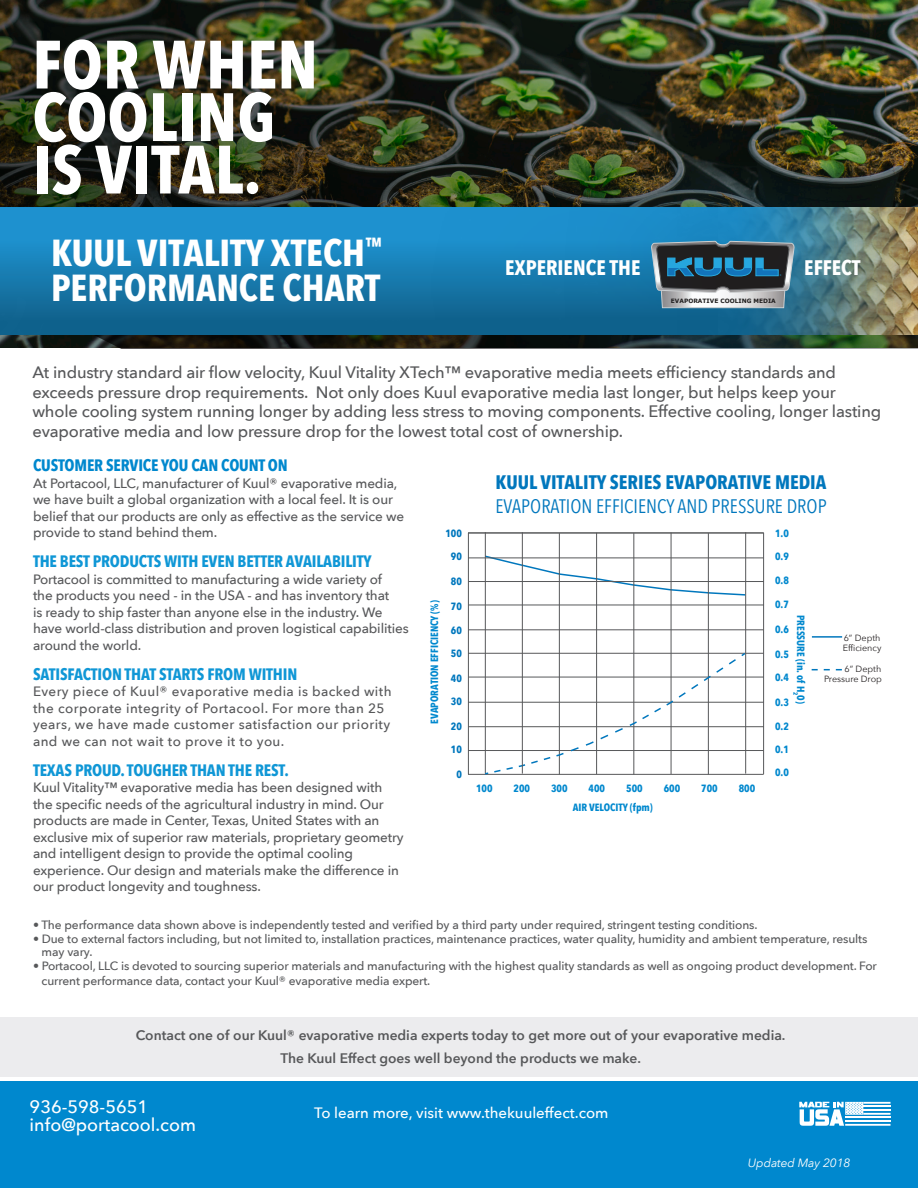
<style>
.page{position:relative;width:918px;height:1188px;background:#fff}
.page>*{position:absolute;margin:0;border:0;box-sizing:border-box;transform-origin:0 0}
.t1{font:700 67.5px/52.5px "Avenir Next Condensed";color:#fff}
.t2{font:700 37.5px "Avenir Next Condensed";color:#fff}
.t3{font:700 21.9px "Avenir Next Condensed";color:#fff}
.t4{font:700 21px "Avenir Next Condensed";color:#fff}
.t5{font:19.5px "Avenir Next Condensed";color:#0077bd}
.t6{font:700 19.5px "Avenir Next Condensed";color:#0077bd}
.t7{font:500 18px "Avenir Next";color:#fff}
.t8{font:500 16.5px/19.5px "Avenir Next";letter-spacing:-.01em;color:#57585a}
.t9{font:700 16.5px "Avenir Next Condensed";letter-spacing:-.01em;color:#1097d6}
.t10{font:700 16.5px "Avenir Next Condensed";letter-spacing:-.01em;color:#0088ce}
.t11{font:500 15px "Avenir Next";color:#fff}
.headline{font:600 13.8px "Avenir Next";color:#57585a}
.t12{font:500 13.5px/16.5px "Avenir Next";letter-spacing:-.01em;color:#57585a}
.t13{font:500 13.5px/16.5px "Avenir Next";letter-spacing:.03em;color:#57585a}
.t14{font:500 12px "Avenir Next";letter-spacing:-.01em;color:#57585a}
.t15{font:italic 12px "Avenir Next";letter-spacing:-.01em;color:#fff}
.t16{font:700 10.5px "Avenir Next Condensed";color:#0088ce}
.t17{font:700 10.5px "Avenir Next Condensed";color:#0077bd}
.t18{font:9px "Avenir Next";color:#231f20}
.t19{font:700 5.85px "Verdana";color:#211e1e}
</style>
<div class="page">
<img style="left:0;top:0;width:918px;height:349px">
<div style="left:0;top:208px;width:854px;height:127px;background:linear-gradient(to bottom,#219bdd,#0f5e87)"></div>
<img style="left:564px;top:148px;width:354px;height:20px">
<img style="left:431px;top:168px;width:487px;height:181px">
<div style="left:0;top:1018px;width:918px;height:59px;background:#ececee"></div>
<div style="left:0;top:1081px;width:918px;height:107px;background:#0088ce"></div>
<svg style="left:799px;top:1102px;width:92px;height:24px"></svg>
<hr style="left:468px;top:533px;width:296px;height:1px;background:#57585a">
<hr style="left:468px;top:533px;width:1px;height:241px;background:#57585a">
<hr style="left:812px;top:636px;width:30px;height:2px;background:#0077bd">
<svg style="left:812px;top:669px;width:30px;height:1px"></svg>
<svg style="left:483px;top:554px;width:264px;height:42px"></svg>
<hr style="left:468px;top:558px;width:296px;height:1px;background:#57585a">
<hr style="left:468px;top:581px;width:296px;height:1px;background:#57585a">
<hr style="left:468px;top:605px;width:296px;height:1px;background:#57585a">
<hr style="left:468px;top:629px;width:296px;height:1px;background:#57585a">
<hr style="left:468px;top:653px;width:296px;height:1px;background:#57585a">
<hr style="left:468px;top:677px;width:296px;height:1px;background:#57585a">
<hr style="left:468px;top:702px;width:296px;height:1px;background:#57585a">
<hr style="left:468px;top:726px;width:296px;height:1px;background:#57585a">
<hr style="left:468px;top:750px;width:296px;height:1px;background:#57585a">
<hr style="left:468px;top:774px;width:296px;height:1px;background:#57585a">
<hr style="left:485px;top:532px;width:1px;height:242px;background:#57585a">
<hr style="left:559px;top:533px;width:1px;height:242px;background:#57585a">
<hr style="left:596px;top:533px;width:1px;height:241px;background:#57585a">
<hr style="left:633px;top:533px;width:1px;height:242px;background:#57585a">
<hr style="left:671px;top:533px;width:1px;height:241px;background:#57585a">
<hr style="left:708px;top:533px;width:1px;height:242px;background:#57585a">
<hr style="left:763px;top:533px;width:1px;height:241px;background:#57585a">
<svg style="left:483px;top:651px;width:264px;height:124px"></svg>
<hr style="left:522px;top:532px;width:1px;height:242px;background:#57585a">
<hr style="left:745px;top:532px;width:1px;height:242px;background:#57585a">
<p class="t1" style="left:32px;top:38px;width:287px">FOR WHEN<br>COOLING</p>
<p class="t1" style="left:32px;top:143px;width:231px">IS VITAL.</p>
<p class="t3" style="left:365px;top:232px;width:18px">™</p>
<p class="t2" style="left:51px;top:265px;width:331px">PERFORMANCE CHART</p>
<p class="t2" style="left:51px;top:229px;width:316px">KUUL VITALITY XTECH</p>
<p class="t4" style="left:505px;top:255px;width:137px">EXPERIENCE THE</p>
<p class="t4" style="left:804px;top:255px;width:58px">EFFECT</p>
<p class="t19" style="left:671px;top:296px;width:107px">EVAPORATIVE COOLING MEDIA</p>
<p class="t8" style="left:32px;top:362px;width:850px">At industry standard air flow velocity, Kuul Vitality XTech™ evaporative media meets efficiency standards and exceeds pressure drop requirements. Not only does Kuul evaporative media last longer, but helps keep your whole cooling system running longer by adding less stress to moving components. Effective cooling, longer lasting evaporative media and low pressure drop for the lowest total cost of ownership.</p>
<p class="t10" style="left:33px;top:455px;width:256px">CUSTOMER SERVICE YOU CAN COUNT ON</p>
<p class="t12" style="left:33px;top:474px;width:373px">At Portacool, LLC, manufacturer of Kuul® evaporative media, we have built a global organization with a local feel. It is our belief that our products are only as effective as the service we provide to stand behind them.</p>
<p class="t9" style="left:33px;top:551px;width:340px">THE BEST PRODUCTS WITH EVEN BETTER AVAILABILITY</p>
<p class="t12" style="left:33px;top:570px;width:377px">Portacool is committed to manufacturing a wide variety of<br>the products you need - in the USA - and has inventory that<br>is ready to ship faster than anyone else in the industry. We have world-class distribution and proven logistical capabilities around the world.</p>
<p class="t9" style="left:33px;top:664px;width:266px">SATISFACTION THAT STARTS FROM WITHIN</p>
<p class="t13" style="left:33px;top:683px;width:360px">Every piece of Kuul® evaporative media is backed with the corporate integrity of Portacool. For more than 25 years, we have made customer satisfaction our priority and we can not wait to prove it to you.</p>
<p class="t9" style="left:33px;top:760px;width:257px">TEXAS PROUD. TOUGHER THAN THE REST.</p>
<p class="t12" style="left:33px;top:779px;width:372px">Kuul Vitality™ evaporative media has been designed with the specific needs of the agricultural industry in mind. Our products are made in Center, Texas, United States with an exclusive mix of superior raw materials, proprietary geometry and intelligent design to provide the optimal cooling experience. Our design and materials make the difference in our product longevity and toughness.</p>
<p class="t17" style="left:445px;top:527px;width:18px">100</p>
<p class="t17" style="left:451px;top:550px;width:13px">90</p>
<p class="t17" style="left:451px;top:575px;width:13px">80</p>
<p class="t17" style="left:451px;top:599px;width:13px">70</p>
<p class="t17" style="left:451px;top:624px;width:13px">60</p>
<p class="t17" style="left:451px;top:647px;width:13px">50</p>
<p class="t17" style="left:451px;top:671px;width:13px">40</p>
<p class="t17" style="left:451px;top:695px;width:13px">30</p>
<p class="t17" style="left:451px;top:720px;width:13px">20</p>
<p class="t17" style="left:451px;top:743px;width:13px">10</p>
<p class="t17" style="left:456px;top:767px;width:7px">0</p>
<p class="t16" style="left:428px;top:724px;width:125px;rotate:-90deg">EVAPORATION EFFICIENCY (%)</p>
<p class="t6" style="left:496px;top:471px;width:332px">KUUL VITALITY SERIES EVAPORATIVE MEDIA</p>
<p class="t5" style="left:495px;top:489px;width:333px">EVAPORATION EFFICIENCY AND PRESSURE DROP</p>
<p class="t16" style="left:476px;top:782px;width:18px">100</p>
<p class="t16" style="left:514px;top:782px;width:18px">200</p>
<p class="t16" style="left:551px;top:782px;width:18px">300</p>
<p class="t16" style="left:589px;top:782px;width:18px">400</p>
<p class="t16" style="left:626px;top:782px;width:18px">500</p>
<p class="t16" style="left:664px;top:782px;width:18px">600</p>
<p class="t16" style="left:701px;top:782px;width:18px">700</p>
<p class="t16" style="left:739px;top:782px;width:18px">800</p>
<p class="t16" style="left:573px;top:801px;width:82px">AIR VELOCITY (fpm)</p>
<p class="t16" style="left:775px;top:527px;width:15px">1.0</p>
<p class="t16" style="left:775px;top:550px;width:15px">0.9</p>
<p class="t16" style="left:775px;top:574px;width:15px">0.8</p>
<p class="t16" style="left:775px;top:597px;width:15px">0.7</p>
<p class="t16" style="left:775px;top:623px;width:15px">0.6</p>
<p class="t16" style="left:775px;top:648px;width:15px">0.5</p>
<p class="t16" style="left:775px;top:671px;width:15px">0.4</p>
<p class="t16" style="left:775px;top:695px;width:15px">0.3</p>
<p class="t16" style="left:775px;top:720px;width:15px">0.2</p>
<p class="t16" style="left:775px;top:743px;width:15px">0.1</p>
<p class="t16" style="left:775px;top:766px;width:15px">0.0</p>
<p class="t16" style="left:807px;top:615px;width:91px;rotate:90deg">PRESSURE (in. of H<sub>2</sub>0)</p>
<p class="t18" style="left:844px;top:630px;width:38px">6” Depth</p>
<p class="t18" style="left:845px;top:661px;width:38px">6” Depth</p>
<p class="t18" style="left:843px;top:640px;width:40px">Efficiency</p>
<p class="t18" style="left:824px;top:671px;width:59px">Pressure Drop</p>
<p class="t14" style="left:33px;top:915px;width:726px">• The performance data shown above is independently tested and verified by a third party under required, stringent testing conditions.</p>
<p class="t14" style="left:33px;top:928px;width:836px">• Due to external factors including, but not limited to, installation practices, maintenance practices, water quality, humidity and ambient temperature, results</p>
<p class="t14" style="left:42px;top:942px;width:52px">may vary.</p>
<p class="t14" style="left:33px;top:955px;width:845px">• Portacool, LLC is devoted to sourcing superior materials and manufacturing with the highest quality standards as well as ongoing product development. For</p>
<p class="t14" style="left:42px;top:970px;width:390px">current performance data, contact your Kuul® evaporative media expert.</p>
<p class="headline" style="left:136px;top:1024px;width:651px">Contact one of our Kuul® evaporative media experts today to get more out of your evaporative media.</p>
<p class="headline" style="left:281px;top:1047px;width:362px">The Kuul Effect goes well beyond the products we make.</p>
<p class="t7" style="left:30px;top:1092px;width:120px">936-598-5651</p>
<p class="t7" style="left:30px;top:1110px;width:168px">info@portacool.com</p>
<p class="t11" style="left:314px;top:1100px;width:296px">To learn more, visit www.thekuuleffect.com</p>
<p class="t15" style="left:748px;top:1153px;width:104px">Updated May 2018</p>
</div>
